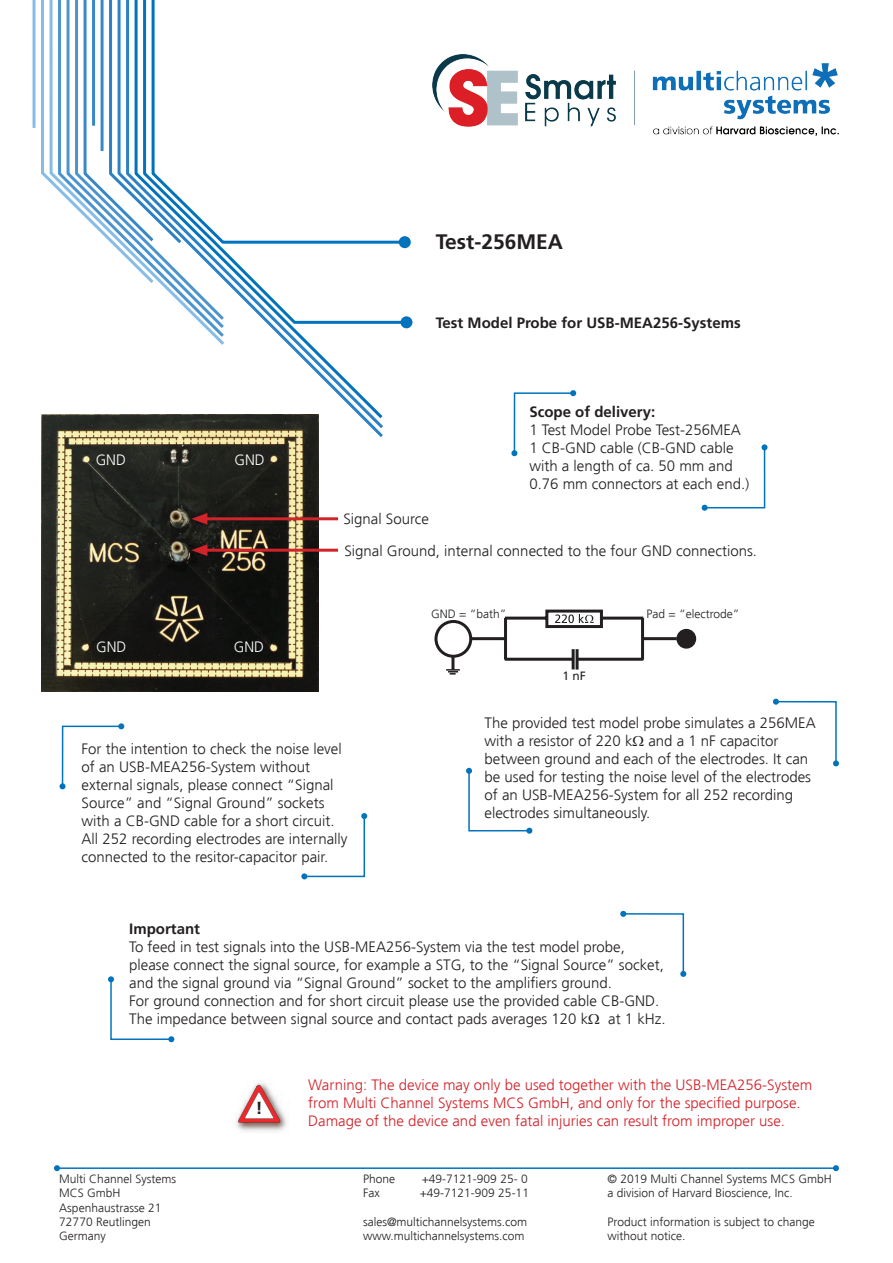
<style>
.page{position:relative;width:893px;height:1263px;background:#fff}
.page>*{position:absolute;margin:0;border:0;box-sizing:border-box;transform-origin:0 0}
.t1{font:700 21px "Frutiger";color:#231f20}
.t2{font:700 17.55px "Frutiger";color:#231f20}
.t3{font:300 15px/18px "Frutiger";color:#231f20}
.t4{font:300 15px/18px "Frutiger";color:#d1232a}
.t5{font:700 15px "Frutiger";color:#231f20}
.t6{font:300 15px "Frutiger";color:#fff}
.t7{font:300 12px/14.4px "Frutiger";color:#231f20}
.t8{font:12px "Frutiger";color:#231f20}
</style>
<div class="page">
<hr style="left:33px;top:0;width:3px;height:128px;background:#86bce6">
<svg style="left:35px;top:0;width:22px;height:190px"></svg>
<svg style="left:133px;top:327px;width:250px;height:94px"></svg>
<svg style="left:227px;top:245px;width:182px;height:82px"></svg>
<div style="left:400px;top:316px;width:12px;height:12px;background:#0073bc;border-radius:50%"></div>
<svg style="left:227px;top:236px;width:181px;height:9px"></svg>
<div style="left:399px;top:236px;width:12px;height:12px;background:#0073bc;border-radius:50%"></div>
<svg style="left:57px;top:0;width:170px;height:340px"></svg>
<hr style="left:57px;top:1167px;width:779px;height:2px;background:#0073bc">
<svg style="left:54px;top:1165px;width:6px;height:6px"></svg>
<svg style="left:833px;top:1165px;width:6px;height:6px"></svg>
<img style="left:432px;top:54px;width:407px;height:81px">
<svg style="left:60px;top:723px;width:64px;height:66px"></svg>
<svg style="left:108px;top:976px;width:66px;height:66px"></svg>
<svg style="left:620px;top:911px;width:66px;height:66px"></svg>
<svg style="left:301px;top:813px;width:66px;height:66px"></svg>
<svg style="left:773px;top:699px;width:66px;height:67px"></svg>
<svg style="left:466px;top:768px;width:66px;height:66px"></svg>
<div style="left:434px;top:620px;width:38px;height:38px;border:3px solid #231f20;border-radius:50%"></div>
<div style="left:677px;top:630px;width:18px;height:18px;background:#231f20;border-radius:50%"></div>
<div style="left:676px;top:629px;width:20px;height:20px;border:2px solid #231f20;border-radius:50%"></div>
<svg style="left:446px;top:609px;width:234px;height:65px"></svg>
<img style="left:236px;top:1118px;width:51px;height:14px">
<img style="left:237px;top:1108px;width:49px;height:23px">
<svg style="left:238px;top:1083px;width:42px;height:40px"></svg>
<svg style="left:511px;top:390px;width:65px;height:66px"></svg>
<svg style="left:702px;top:444px;width:65px;height:67px"></svg>
<img style="left:41px;top:415px;width:278px;height:276px">
<hr style="left:202px;top:517px;width:136px;height:3px;background:#d1232a">
<svg style="left:191px;top:513px;width:16px;height:12px"></svg>
<hr style="left:202px;top:549px;width:136px;height:3px;background:#d1232a">
<svg style="left:191px;top:544px;width:16px;height:12px"></svg>
<h1 class="t1" style="left:436px;top:229px;width:129px">Test-256MEA</h1>
<p class="t6" style="left:96px;top:452px;width:32px">GND</p>
<p class="t6" style="left:234px;top:451px;width:32px">GND</p>
<p class="t6" style="left:96px;top:638px;width:32px">GND</p>
<p class="t6" style="left:234px;top:639px;width:32px">GND</p>
<p class="t5" style="left:436px;top:314px;width:306px">Test Model Probe for USB-MEA256-Systems</p>
<p class="t3" style="left:343px;top:510px;width:87px">Signal Source</p>
<p class="t5" style="left:529px;top:403px;width:127px">Scope of delivery:</p>
<p class="t3" style="left:529px;top:421px;width:222px">1 Test Model Probe Test-256MEA<br>1 CB-GND cable (CB-GND cable with a length of ca. 50 mm and<br>0.76 mm connectors at each end.)</p>
<p class="t3" style="left:344px;top:542px;width:414px">Signal Ground, internal connected to the four GND connections.</p>
<p class="t7" style="left:431px;top:607px;width:77px">GND = “bath”</p>
<p class="t7" style="left:647px;top:607px;width:94px">Pad = “electrode”</p>
<p class="t8" style="left:562px;top:669px;width:25px">1 nF</p>
<p class="t3" style="left:82px;top:740px;width:267px">For the intention to check the noise level of an USB-MEA256-System without external signals, please connect “Signal Source” and “Signal Ground” sockets with a CB-GND cable for a short circuit.<br>All 252 recording electrodes are internally connected to the resitor-capacitor pair.</p>
<p class="t3" style="left:485px;top:714px;width:333px">The provided test model probe simulates a 256MEA with a resistor of 220 k and a 1 nF capacitor between ground and each of the electrodes. It can be used for testing the noise level of the electrodes of an USB-MEA256-System for all 252 recording electrodes simultaneously.</p>
<p class="t5" style="left:129px;top:920px;width:72px">Important</p>
<p class="t3" style="left:129px;top:938px;width:536px">To feed in test signals into the USB-MEA256-System via the test model probe, please connect the signal source, for example a STG, to the “Signal Source” socket, and the signal ground via “Signal Ground” socket to the amplifiers ground.<br>For ground connection and for short circuit please use the provided cable CB-GND.<br>The impedance between signal source and contact pads averages 120 k</p>
<p class="t3" style="left:608px;top:1010px;width:59px">at 1 kHz.</p>
<p class="t7" style="left:59px;top:1171px;width:118px">Multi Channel Systems<br>MCS GmbH<br>Aspenhaustrasse 21<br>72770 Reutlingen<br>Germany</p>
<p class="t2" style="left:256px;top:1097px;width:8px">!</p>
<p class="t4" style="left:308px;top:1076px;width:505px">Warning: The device may only be used together with the USB-MEA256-System from Multi Channel Systems MCS GmbH, and only for the specified purpose.<br>Damage of the device and even fatal injuries can result from improper use.</p>
<p class="t7" style="left:363px;top:1171px;width:34px">Phone</p>
<p class="t7" style="left:422px;top:1171px;width:107px">+49-7121-909 25- 0</p>
<p class="t7" style="left:363px;top:1186px;width:18px">Fax</p>
<p class="t7" style="left:420px;top:1186px;width:111px">+49-7121-909 25-11</p>
<p class="t7" style="left:363px;top:1215px;width:166px">sales@multichannelsystems.com www.multichannelsystems.com</p>
<p class="t7" style="left:608px;top:1171px;width:226px">© 2019 Multi Channel Systems MCS GmbH a division of Harvard Bioscience, Inc.</p>
<p class="t7" style="left:608px;top:1215px;width:209px">Product information is subject to change without notice.</p>
</div>
